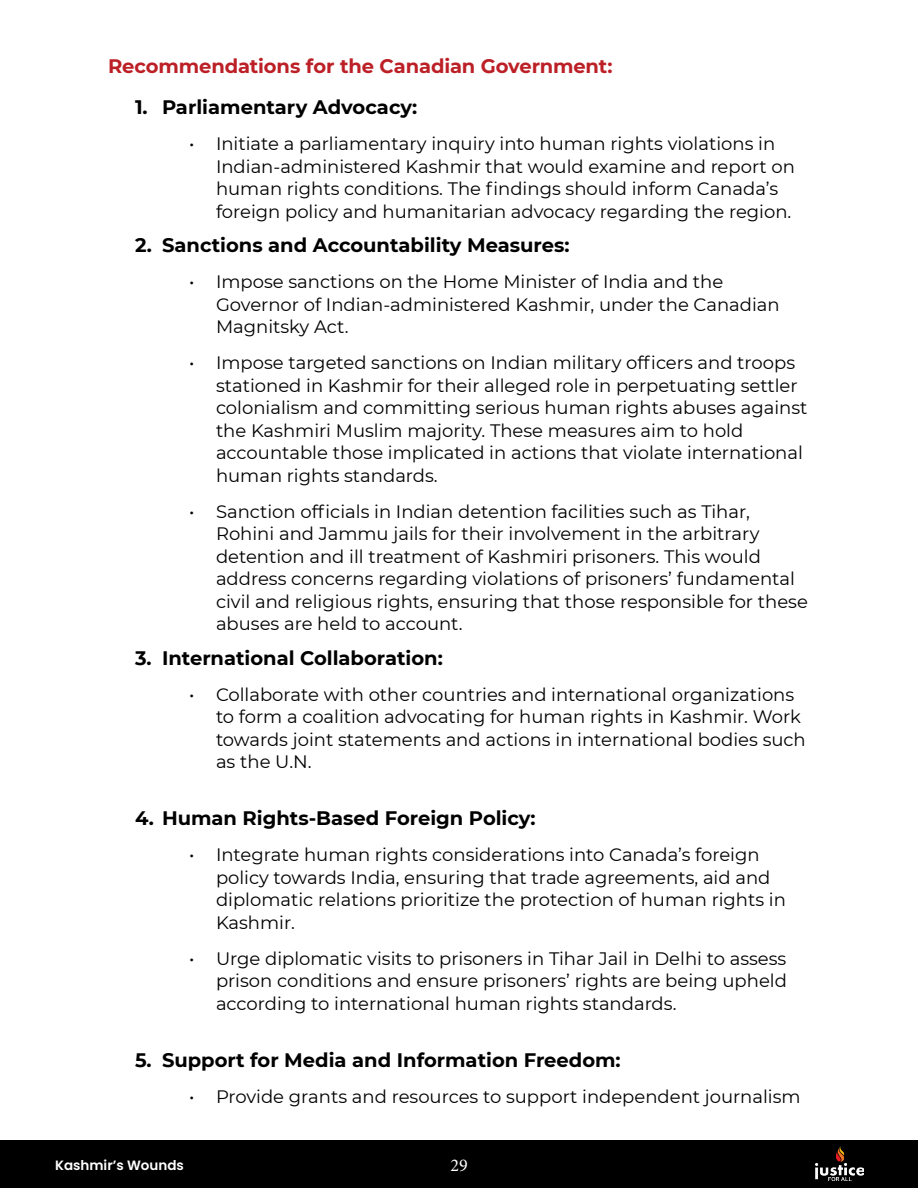
<style>
.page{position:relative;width:918px;height:1188px;background:#fff}
.page>*{position:absolute;margin:0;border:0;box-sizing:border-box;transform-origin:0 0}
.t1{font:700 19.5px "Montserrat";color:#000}
.t2{font:700 19.5px "Montserrat";letter-spacing:-.005em;color:#bc2026}
.t3{font:18px/22.5px "Montserrat";color:#000}
.t4{font:18px "Minion Pro";color:#fff}
.t5{font:600 13.5px "Poppins";color:#fff}
</style>
<div class="page">
<div style="left:0;top:1141px;width:918px;height:47px;background:#000"></div>
<img style="left:815px;top:1147px;width:49px;height:34px">
<p class="t2" style="left:108px;top:52px;width:506px">Recommendations for the Canadian Government:</p>
<p class="t1" style="left:135px;top:93px;width:284px">1. Parliamentary Advocacy:</p>
<p class="t3" style="left:216px;top:132px;width:580px;text-indent:-27px">• Initiate a parliamentary inquiry into human rights violations in Indian-administered Kashmir that would examine and report on human rights conditions. The findings should inform Canada’s foreign policy and humanitarian advocacy regarding the region.</p>
<p class="t1" style="left:135px;top:231px;width:436px">2. Sanctions and Accountability Measures:</p>
<p class="t3" style="left:216px;top:270px;width:565px;text-indent:-27px">• Impose sanctions on the Home Minister of India and the<br>Governor of Indian-administered Kashmir, under the Canadian<br>Magnitsky Act.</p>
<p class="t3" style="left:216px;top:351px;width:593px;text-indent:-27px">• Impose targeted sanctions on Indian military officers and troops stationed in Kashmir for their alleged role in perpetuating settler colonialism and committing serious human rights abuses against the Kashmiri Muslim majority. These measures aim to hold accountable those implicated in actions that violate international human rights standards.</p>
<p class="t3" style="left:216px;top:499px;width:593px;text-indent:-27px">• Sanction officials in Indian detention facilities such as Tihar, Rohini and Jammu jails for their involvement in the arbitrary detention and ill treatment of Kashmiri prisoners. This would address concerns regarding violations of prisoners’ fundamental civil and religious rights, ensuring that those responsible for these abuses are held to account.</p>
<p class="t1" style="left:135px;top:644px;width:309px">3. International Collaboration:</p>
<p class="t3" style="left:216px;top:682px;width:591px;text-indent:-27px">• Collaborate with other countries and international organizations to form a coalition advocating for human rights in Kashmir. Work towards joint statements and actions in international bodies such as the U.N.</p>
<p class="t1" style="left:135px;top:804px;width:402px">4. Human Rights-Based Foreign Policy:</p>
<p class="t3" style="left:216px;top:843px;width:571px;text-indent:-27px">• Integrate human rights considerations into Canada’s foreign policy towards India, ensuring that trade agreements, aid and diplomatic relations prioritize the protection of human rights in Kashmir.</p>
<p class="t3" style="left:216px;top:946px;width:572px;text-align:justify;text-indent:-27px">• Urge diplomatic visits to prisoners in Tihar Jail in Delhi to assess prison conditions and ensure prisoners’ rights are being upheld according to international human rights standards.</p>
<p class="t1" style="left:135px;top:1046px;width:487px">5. Support for Media and Information Freedom:</p>
<p class="t3" style="left:189px;top:1084px;width:613px">• Provide grants and resources to support independent journalism</p>
<p class="t5" style="left:55px;top:1157px;width:130px">Kashmir’s Wounds</p>
<p class="t4" style="left:450px;top:1153px;width:19px">29</p>
</div>
